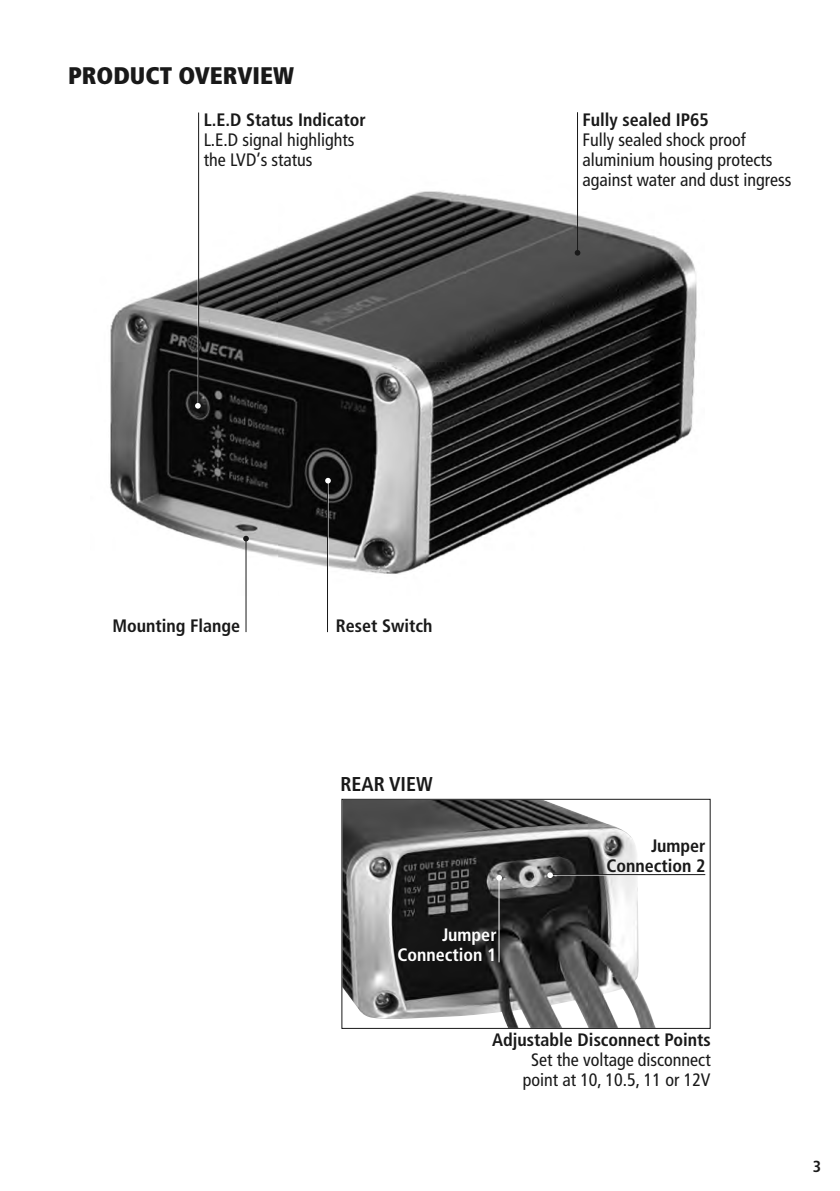
<style>
.page{position:relative;width:840px;height:1191px;background:#fff}
.page>*{position:absolute;margin:0;border:0;box-sizing:border-box;transform-origin:0 0}
.t1{font:900 condensed 24px "Frutiger";color:#191919}
.t2{font:700 condensed 20px "Frutiger";color:#191919}
.t3{font:condensed 18px/20px "Frutiger";color:#191919}
.t4{font:700 condensed 18px/20px "Frutiger";color:#191919;text-align:right}
.t5{font:700 condensed 18px/20px "Frutiger";color:#fff;text-align:right}
.t6{font:700 condensed 16px "Frutiger";color:#191919}
</style>
<div class="page">
<img style="left:110px;top:175px;width:587px;height:421px">
<hr style="left:245px;top:538px;width:1px;height:94px;background:#191919">
<svg style="left:243px;top:536px;width:6px;height:5px"></svg>
<hr style="left:576px;top:112px;width:1px;height:141px;background:#191919">
<svg style="left:574px;top:250px;width:6px;height:6px"></svg>
<img style="left:343px;top:801px;width:312px;height:226px">
<div style="left:341px;top:799px;width:369px;height:230px;border:1px solid #191919"></div>
<svg style="left:496px;top:875px;width:5px;height:5px"></svg>
<hr style="left:498px;top:879px;width:1px;height:83px;background:#fff">
<hr style="left:550px;top:874px;width:154px;height:1px;background:#191919">
<svg style="left:547px;top:872px;width:5px;height:6px"></svg>
<hr style="left:197px;top:128px;width:1px;height:277px;background:#fff">
<hr style="left:198px;top:113px;width:1px;height:291px;background:#191919">
<svg style="left:195px;top:403px;width:6px;height:6px"></svg>
<hr style="left:327px;top:481px;width:1px;height:151px;background:#191919">
<svg style="left:325px;top:478px;width:5px;height:5px"></svg>
<h1 class="t1" style="left:68px;top:66px;width:227px">PRODUCT OVERVIEW</h1>
<p class="t4" style="left:203px;top:111px;width:163px">L.E.D Status Indicator</p>
<p class="t3" style="left:203px;top:131px;width:152px">L.E.D signal highlights the LVD’s status</p>
<p class="t4" style="left:582px;top:111px;width:128px">Fully sealed IP65</p>
<p class="t3" style="left:582px;top:131px;width:210px">Fully sealed shock proof aluminium housing protects against water and dust ingress</p>
<p class="t4" style="left:112px;top:617px;width:129px">Mounting Flange</p>
<p class="t4" style="left:335px;top:617px;width:98px">Reset Switch</p>
<p class="t2" style="left:340px;top:775px;width:94px">REAR VIEW</p>
<p class="t5" style="left:397px;top:926px;width:100px">Jumper<br>Connection 1</p>
<p class="t4" style="left:606px;top:837px;width:100px">Jumper<br>Connection 2</p>
<p class="t4" style="left:492px;top:1031px;width:220px">Adjustable Disconnect Points</p>
<p class="t3" style="left:522px;top:1051px;width:189px;text-align:center">Set the voltage disconnect point at 10, 10.5, 11 or 12V</p>
<p class="t6" style="left:812px;top:1159px;width:10px">3</p>
</div>
